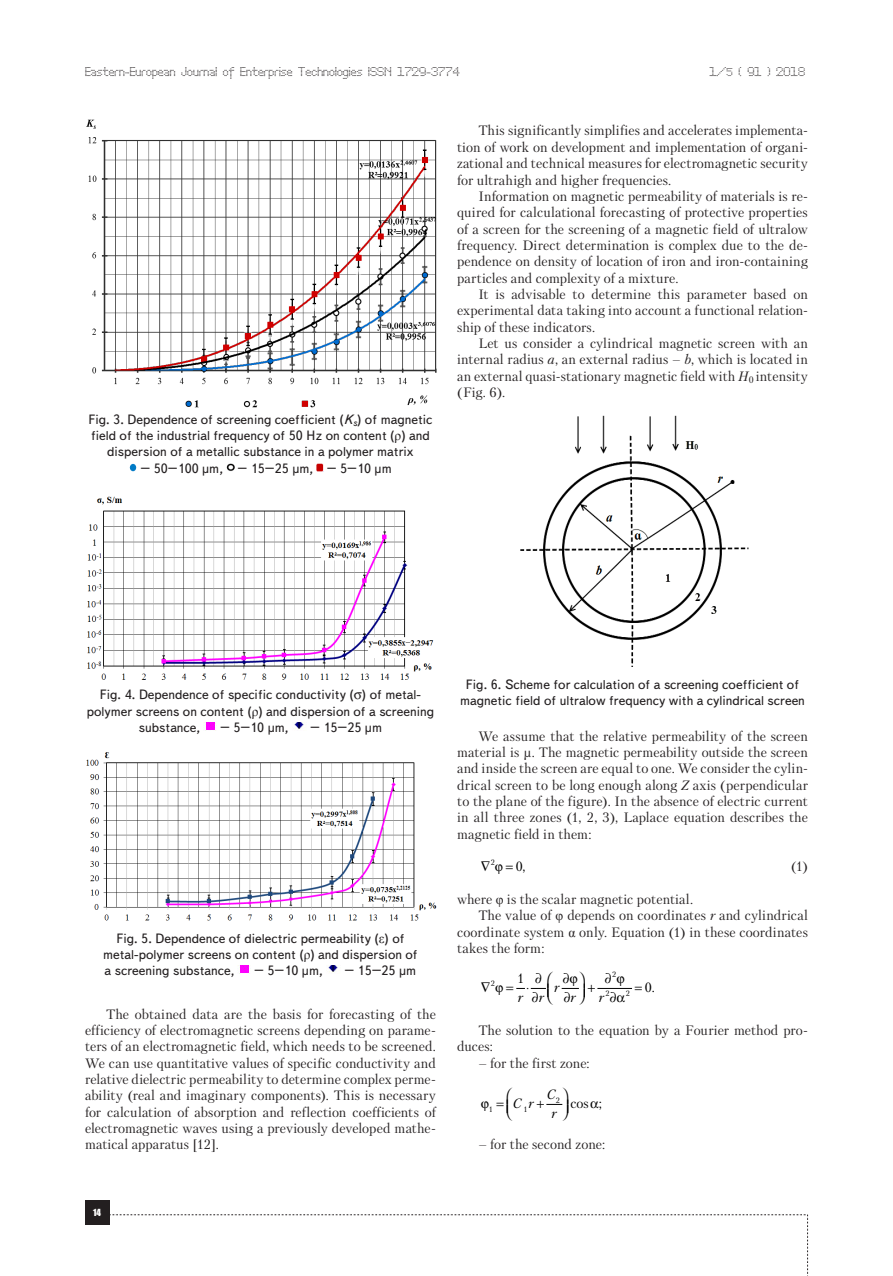
<style>
.page{position:relative;width:893px;height:1276px;background:#fff}
.page>*{position:absolute;margin:0;border:0;box-sizing:border-box;transform-origin:0 0}
.Text__англ{font:13.5px/16.4px "Petersburg C";letter-spacing:.005em;color:#231f20;text-align:justify}
.Рисунок{font:13.5px/16.2px "Text Book C";color:#231f20;text-align:center}
.t1{font:italic 13.35px "Petersburg C";color:#000}
.t2{font:13.35px "Petersburg C";color:#000}
.t3{font:12px "Perfo";letter-spacing:.015em;color:#231f20}
.t4{font:9px "Impact";color:#fff}
.t5{font:7.8px "Petersburg C";color:#000}
.s1{font-size:10.5px}
.s2{font-style:italic}
.s3{font-family:"Times New Roman"}
</style>
<div class="page">
<div style="left:85px;top:1200px;width:24px;height:24px;background:#231f20"></div>
<svg style="left:109px;top:1214px;width:699px;height:62px"></svg>
<svg style="left:129px;top:464px;width:8px;height:8px"></svg>
<svg style="left:226px;top:463px;width:8px;height:8px"></svg>
<svg style="left:317px;top:463px;width:6px;height:8px"></svg>
<svg style="left:205px;top:723px;width:12px;height:7px"></svg>
<img style="left:292px;top:722px;width:14px;height:8px">
<svg style="left:239px;top:966px;width:12px;height:7px"></svg>
<img style="left:326px;top:965px;width:14px;height:8px">
<hr style="left:598px;top:988px;width:33px;height:1px;background:#000">
<img style="left:86px;top:119px;width:351px;height:288px">
<img style="left:87px;top:496px;width:347px;height:184px">
<img style="left:86px;top:752px;width:351px;height:169px">
<img style="left:520px;top:415px;width:228px;height:252px">
<svg style="left:546px;top:1103px;width:17px;height:2px"></svg>
<svg style="left:562px;top:987px;width:17px;height:2px"></svg>
<svg style="left:516px;top:987px;width:30px;height:2px"></svg>
<p class="t3" style="left:85px;top:65px;width:376px">Eastern-European Journal of Enterprise Technologies ISSN 1729-3774</p>
<p class="t3" style="left:709px;top:65px;width:97px">1/<span class="s1">5</span> ( 91 ) 2018</p>
<p class="Рисунок" style="left:88px;top:411px;width:346px">Fig. 3. Dependence of screening coefficient (<span class="s2">K</span><sub>s</sub>) of magnetic field of the industrial frequency of 50 Hz on content (<span class="s3">ρ</span>) and dispersion of a metallic substance in a polymer matrix</p>
<p class="Рисунок" style="left:140px;top:460px;width:253px">– 50–100 μm, – 15–25 μm, – 5–10 μm</p>
<p class="Text__англ" style="left:457px;top:122px;width:352px;text-indent:21px">This significantly simplifies and accelerates implementa&shy;tion of work on development and implementation of organi&shy;zational and technical measures for electromagnetic security for ultrahigh and higher frequencies.</p>
<p class="Text__англ" style="left:457px;top:188px;width:352px;text-indent:21px">Information on magnetic permeability of materials is re&shy;quired for calculational forecasting of protective properties of a screen for the screening of a magnetic field of ultralow frequency. Direct determination is complex due to the de&shy;pendence on density of location of iron and iron-containing particles and complexity of a mixture.</p>
<p class="Text__англ" style="left:457px;top:286px;width:352px;text-indent:21px">It is advisable to determine this parameter based on experimental data taking into account a functional relation&shy;ship of these indicators.</p>
<p class="Text__англ" style="left:457px;top:335px;width:352px;text-indent:21px">Let us consider a cylindrical magnetic screen with an internal radius <span class="s2">a</span>, an external radius – <span class="s2">b</span>, which is located in an external quasi-stationary magnetic field with <span class="s2">H</span><sub>0</sub> intensity (Fig. 6).</p>
<p class="Рисунок" style="left:100px;top:687px;width:323px">Fig. 4. Dependence of specific conductivity ( ) of metal-</p>
<p class="Рисунок" style="left:87px;top:703px;width:349px">polymer screens on content (<span class="s3">ρ</span>) and dispersion of a screening</p>
<p class="Рисунок" style="left:139px;top:719px;width:63px">substance,</p>
<p class="Рисунок" style="left:220px;top:719px;width:70px">– 5–10 μm,</p>
<p class="Рисунок" style="left:310px;top:719px;width:73px">– 15–25 μm</p>
<p class="Рисунок" style="left:103px;top:930px;width:316px;text-align:left;text-indent:13px">Fig. 5. Dependence of dielectric permeability (<span class="s3">ε</span>) of metal-polymer screens on content (<span class="s3">ρ</span>) and dispersion of a screening substance,</p>
<p class="Рисунок" style="left:254px;top:962px;width:70px">– 5–10 μm,</p>
<p class="Рисунок" style="left:344px;top:962px;width:73px">– 15–25 μm</p>
<p class="Text__англ" style="left:85px;top:1005px;width:352px;text-indent:21px">The obtained data are the basis for forecasting of the efficiency of electromagnetic screens depending on parame&shy;ters of an electromagnetic field, which needs to be screened.<br>We can use quantitative values of specific conductivity and relative dielectric permeability to determine complex perme&shy;ability (real and imaginary components). This is necessary for calculation of absorption and reflection coefficients of electromagnetic waves using a previously developed mathe&shy;matical apparatus [12].</p>
<p class="Рисунок" style="left:460px;top:676px;width:346px">Fig. 6. Scheme for calculation of a screening coefficient of magnetic field of ultralow frequency with a cylindrical screen</p>
<p class="Text__англ" style="left:457px;top:727px;width:352px;text-indent:21px">We assume that the relative permeability of the screen material is μ. The magnetic permeability outside the screen and inside the screen are equal to one. We consider the cylin&shy;drical screen to be long enough along <span class="s2">Z</span> axis (perpendicular to the plane of the figure). In the absence of electric current in all three zones (1, 2, 3), Laplace equation describes the magnetic field in them:</p>
<p class="t5" style="left:491px;top:858px;width:6px">2</p>
<p class="t2" style="left:516px;top:859px;width:11px">0,</p>
<p class="Text__англ" style="left:791px;top:858px;width:18px">(1)</p>
<p class="Text__англ" style="left:457px;top:891px;width:237px">where <span class="s3">φ</span> is the scalar magnetic potential.</p>
<p class="Text__англ" style="left:457px;top:907px;width:352px;text-indent:21px">The value of <span class="s3">φ</span> depends on coordinates <span class="s2">r</span> and cylindrical coordinate system <span class="s3">α</span> only. Equation (1) in these coordinates takes the form:</p>
<p class="t5" style="left:612px;top:970px;width:6px">2</p>
<p class="t5" style="left:491px;top:978px;width:6px">2</p>
<p class="t5" style="left:605px;top:989px;width:6px">2</p>
<p class="t5" style="left:626px;top:989px;width:6px">2</p>
<p class="t2" style="left:517px;top:970px;width:9px">1</p>
<p class="t1" style="left:554px;top:979px;width:6px">r</p>
<p class="t2" style="left:645px;top:979px;width:12px">0.</p>
<p class="t1" style="left:518px;top:990px;width:27px">r r</p>
<p class="t1" style="left:564px;top:990px;width:13px">∂r</p>
<p class="t1" style="left:599px;top:990px;width:6px">r</p>
<p class="Text__англ" style="left:457px;top:1022px;width:352px;text-indent:21px">The solution to the equation by a Fourier method pro&shy;duces:</p>
<p class="Text__англ" style="left:478px;top:1054px;width:113px">– for the first zone:</p>
<p class="t5" style="left:556px;top:1095px;width:6px">2</p>
<p class="t5" style="left:489px;top:1104px;width:6px">1</p>
<p class="t5" style="left:523px;top:1104px;width:6px">1</p>
<p class="t2" style="left:570px;top:1095px;width:33px">cos ;</p>
<p class="t1" style="left:546px;top:1086px;width:11px">C</p>
<p class="t1" style="left:512px;top:1095px;width:22px">С r</p>
<p class="t1" style="left:551px;top:1106px;width:6px">r</p>
<p class="Text__англ" style="left:478px;top:1136px;width:128px">– for the second zone:</p>
<p class="t4" style="left:93px;top:1205px;width:9px">14</p>
</div>
